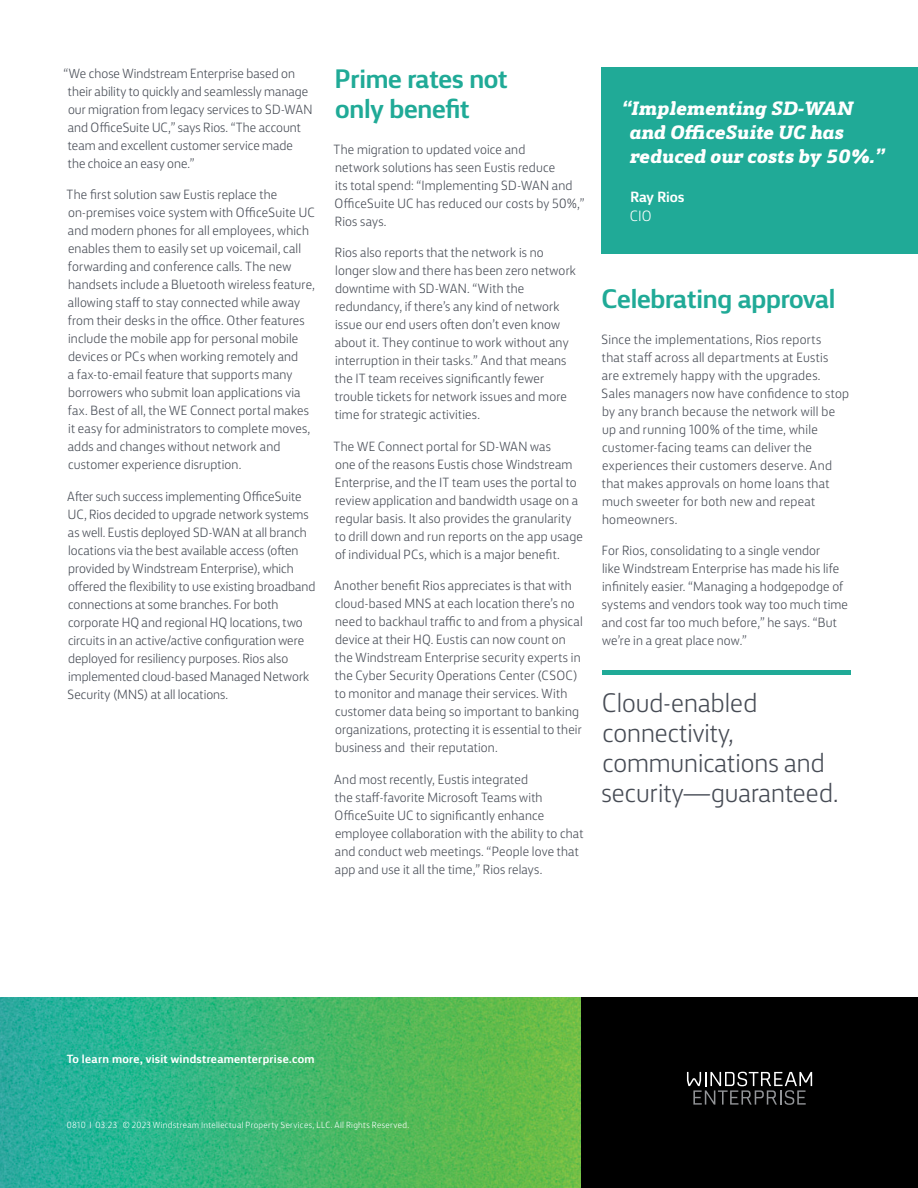
<style>
.page{position:relative;width:918px;height:1188px;background:#fff}
.page>*{position:absolute;margin:0;border:0;box-sizing:border-box;transform-origin:0 0}
.Subhead_LIght_-_1{font:300 27px/30px "FS Silas Sans";color:#474c55}
.Subhead_Bold_-_18{font:700 27px/30px "FS Silas Sans";letter-spacing:-.01em;color:#20aa97}
.Case_study_9{font:italic 800 19.5px/24px "FS Silas Slab";color:#fff}
.Case_study_9-2{font:700 15px/19.5px "FS Silas Sans";letter-spacing:-.01em;color:#fff}
.Body_-_9_12{font:300 13.5px/18px "FS Silas Sans";letter-spacing:.01em;color:#474c55}
.CTA_-_Footer{font:700 12px "FS Silas Sans";letter-spacing:.025em;color:#fff}
.Copyright_-_Foote{font:300 9px "FS Silas Sans";letter-spacing:.035em;color:#fff}
.s1{font-weight:300}
</style>
<div class="page">
<hr style="left:602px;top:671px;width:249px;height:4px;background:#20aa97">
<img style="left:0;top:998px;width:582px;height:190px">
<div style="left:582px;top:998px;width:336px;height:190px;background:#000"></div>
<svg style="left:687px;top:1072px;width:125px;height:33px"></svg>
<div style="left:602px;top:68px;width:316px;height:186px;background:#20aa97"></div>
<p class="Body_-_9_12" style="left:68px;top:63px;width:246px;text-indent:-4px">“We chose Windstream Enterprise based on their ability to quickly and seamlessly manage our migration from legacy services to SD-WAN and OfficeSuite UC,” says Rios. “The account team and excellent customer service made the choice an easy one.”</p>
<p class="Body_-_9_12" style="left:67px;top:184px;width:250px">The first solution saw Eustis replace the on-premises voice system with OfficeSuite UC and modern phones for all employees, which enables them to easily set up voicemail, call forwarding and conference calls. The new handsets include a Bluetooth wireless feature, allowing staff to stay connected while away from their desks in the office. Other features include the mobile app for personal mobile devices or PCs when working remotely and<br>a fax-to-email feature that supports many borrowers who submit loan applications via fax. Best of all, the WE Connect portal makes it easy for administrators to complete moves, adds and changes without network and customer experience disruption.</p>
<p class="Body_-_9_12" style="left:67px;top:486px;width:250px">After such success implementing OfficeSuite UC, Rios decided to upgrade network systems as well. Eustis deployed SD-WAN at all branch locations via the best available access (often provided by Windstream Enterprise), which offered the flexibility to use existing broadband connections at some branches. For both corporate HQ and regional HQ locations, two circuits in an active/active configuration were deployed for resiliency purposes. Rios also implemented cloud-based Managed Network Security (MNS) at all locations.</p>
<p class="Subhead_Bold_-_18" style="left:335px;top:61px;width:174px">Prime rates not only benefit</p>
<p class="Body_-_9_12" style="left:334px;top:139px;width:253px">The migration to updated voice and<br>network solutions has seen Eustis reduce<br>its total spend: “Implementing SD-WAN and OfficeSuite UC has reduced our costs by 50%,” Rios says.</p>
<p class="Body_-_9_12" style="left:335px;top:243px;width:243px">Rios also reports that the network is no longer slow and there has been zero network downtime with SD-WAN. “With the redundancy, if there’s any kind of network issue our end users often don’t even know about it. They continue to work without any interruption in their tasks.” And that means the IT team receives significantly fewer trouble tickets for network issues and more time for strategic activities.</p>
<p class="Body_-_9_12" style="left:334px;top:436px;width:251px">The WE Connect portal for SD-WAN was<br>one of the reasons Eustis chose Windstream Enterprise, and the IT team uses the portal to review application and bandwidth usage on a regular basis. It also provides the granularity to drill down and run reports on the app usage of individual PCs, which is a major benefit.</p>
<p class="Body_-_9_12" style="left:334px;top:576px;width:250px">Another benefit Rios appreciates is that with cloud-based MNS at each location there’s no need to backhaul traffic to and from a physical device at their HQ. Eustis can now count on the Windstream Enterprise security experts in the Cyber Security Operations Center (CSOC) to monitor and manage their services. With customer data being so important to banking organizations, protecting it is essential to their business and their reputation.</p>
<p class="Body_-_9_12" style="left:334px;top:769px;width:251px">And most recently, Eustis integrated<br>the staff-favorite Microsoft Teams with OfficeSuite UC to significantly enhance employee collaboration with the ability to chat and conduct web meetings. “People love that app and use it all the time,” Rios relays.</p>
<p class="Case_study_9" style="left:629px;top:94px;width:257px;text-indent:-8px">“Implementing SD-WAN and OfficeSuite UC has reduced our costs by 50%.”</p>
<p class="Case_study_9-2" style="left:630px;top:185px;width:56px">Ray Rios<br><span class="s1">CIO</span></p>
<p class="Subhead_Bold_-_18" style="left:602px;top:281px;width:235px">Celebrating approval</p>
<p class="Body_-_9_12" style="left:601px;top:329px;width:250px">Since the implementations, Rios reports<br>that staff across all departments at Eustis<br>are extremely happy with the upgrades.<br>Sales managers now have confidence to stop by any branch because the network will be up and running 100% of the time, while customer-facing teams can deliver the experiences their customers deserve. And that makes approvals on home loans that much sweeter for both new and repeat homeowners.</p>
<p class="Body_-_9_12" style="left:602px;top:541px;width:248px">For Rios, consolidating to a single vendor<br>like Windstream Enterprise has made his life infinitely easier. “Managing a hodgepodge of systems and vendors took way too much time and cost far too much before,” he says. “But we’re in a great place now.”</p>
<p class="Subhead_LIght_-_1" style="left:601px;top:686px;width:238px">Cloud-enabled connectivity, communications and security—guaranteed.</p>
<p class="CTA_-_Footer" style="left:67px;top:1048px;width:249px">To learn more, visit windstreamenterprise.com</p>
<p class="Copyright_-_Foote" style="left:67px;top:1118px;width:344px">0810 I 03.23 © 2023 Windstream Intellectual Property Services, LLC. All Rights Reserved.</p>
</div>
